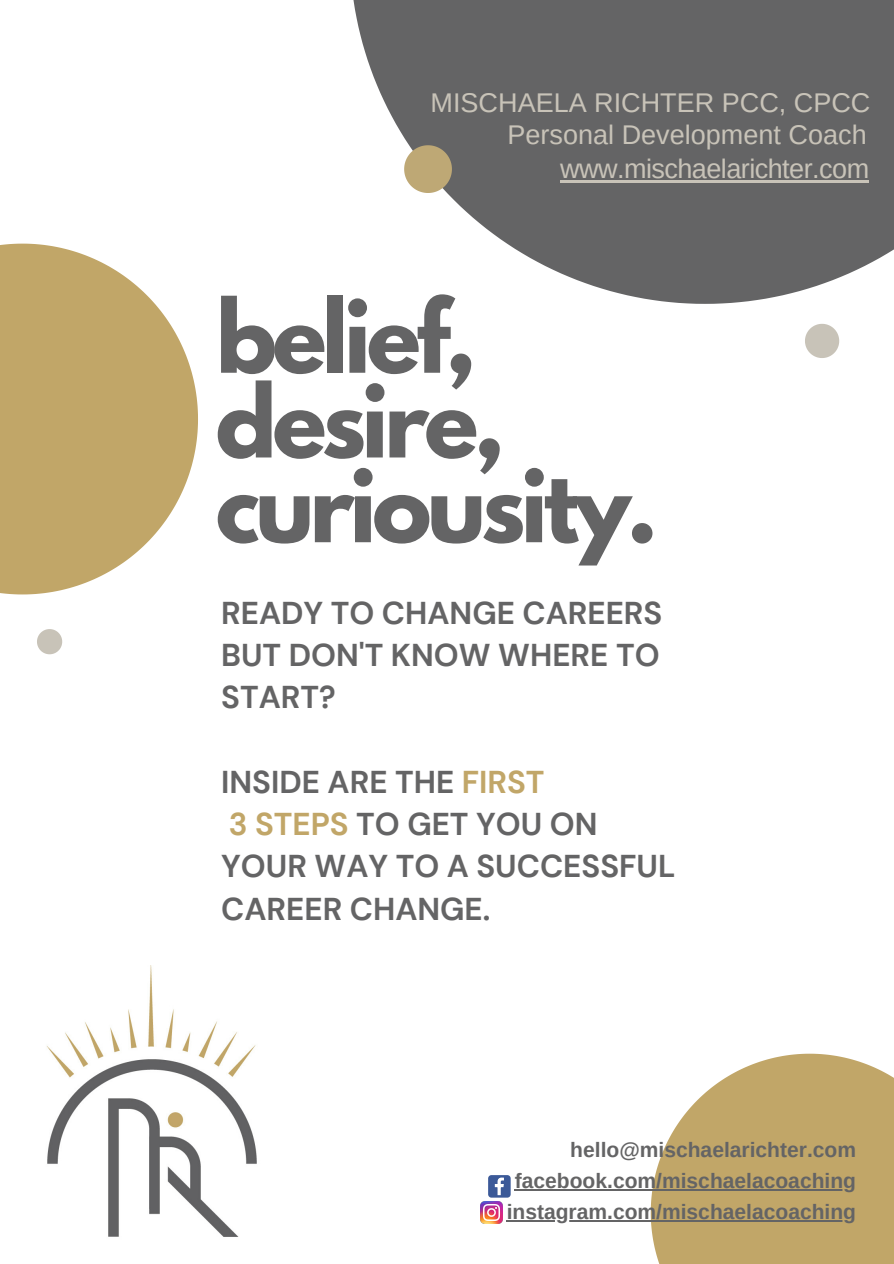
<style>
.page{position:relative;width:894px;height:1264px;background:#fff}
.page>*{position:absolute;margin:0;border:0;box-sizing:border-box;transform-origin:0 0}
.t1{font:700 89.55px/84.8px "League Spartan";letter-spacing:-.05em;color:#646465}
.t2{font:700 31.5px/42.3px "DM Sans";color:#646465;text-align:justify}
.t3{font:27px/31.8px "Arimo";color:#c8c3b8;text-align:right}
.t4{font:27px "Arimo";letter-spacing:-.02em;color:#c8c3b8}
.t5{font:700 21px/31px "Arimo";color:#646465;text-align:right}
.s1{color:#c1a668}
</style>
<div class="page">
<svg style="left:0;top:244px;width:198px;height:350px;fill:#c1a668"></svg>
<svg style="left:353px;top:0;width:540px;height:304px;fill:#646465"></svg>
<svg style="left:650px;top:1053px;width:243px;height:210px;background:#c8b17b"></svg>
<svg style="left:404px;top:145px;width:48px;height:48px;background:#baa982"></svg>
<svg style="left:805px;top:324px;width:34px;height:34px"></svg>
<svg style="left:37px;top:629px;width:25px;height:25px"></svg>
<img style="left:46px;top:965px;width:211px;height:272px">
<svg style="left:488px;top:1175px;width:22px;height:22px"></svg>
<img style="left:480px;top:1201px;width:22px;height:22px">
<hr style="left:514px;top:1188px;width:341px;height:2px;background:#646465">
<hr style="left:506px;top:1219px;width:349px;height:2px;background:#646465">
<hr style="left:560px;top:180px;width:308px;height:3px;background:#c8c3b8">
<p class="t3" style="left:430px;top:87px;width:441px">MISCHAELA RICHTER PCC, CPCC<br>Personal Development Coach</p>
<p class="t4" style="left:560px;top:154px;width:310px">www.mischaelarichter.com</p>
<h1 class="t1" style="left:215px;top:306px;width:443px">belief, desire, curiousity.</h1>
<p class="t2" style="left:221px;top:591px;width:442px">READY TO CHANGE CAREERS BUT DON'T KNOW WHERE TO START?</p>
<p class="t2" style="left:221px;top:760px;width:455px;text-align:left">INSIDE ARE THE <span class="s1">FIRST<br>3 STEPS</span> TO GET YOU ON<br>YOUR WAY TO A SUCCESSFUL<br>CAREER CHANGE.</p>
<p class="t5" style="left:506px;top:1133px;width:351px">hello@mischaelarichter.com facebook.com/mischaelacoaching instagram.com/mischaelacoaching</p>
</div>
